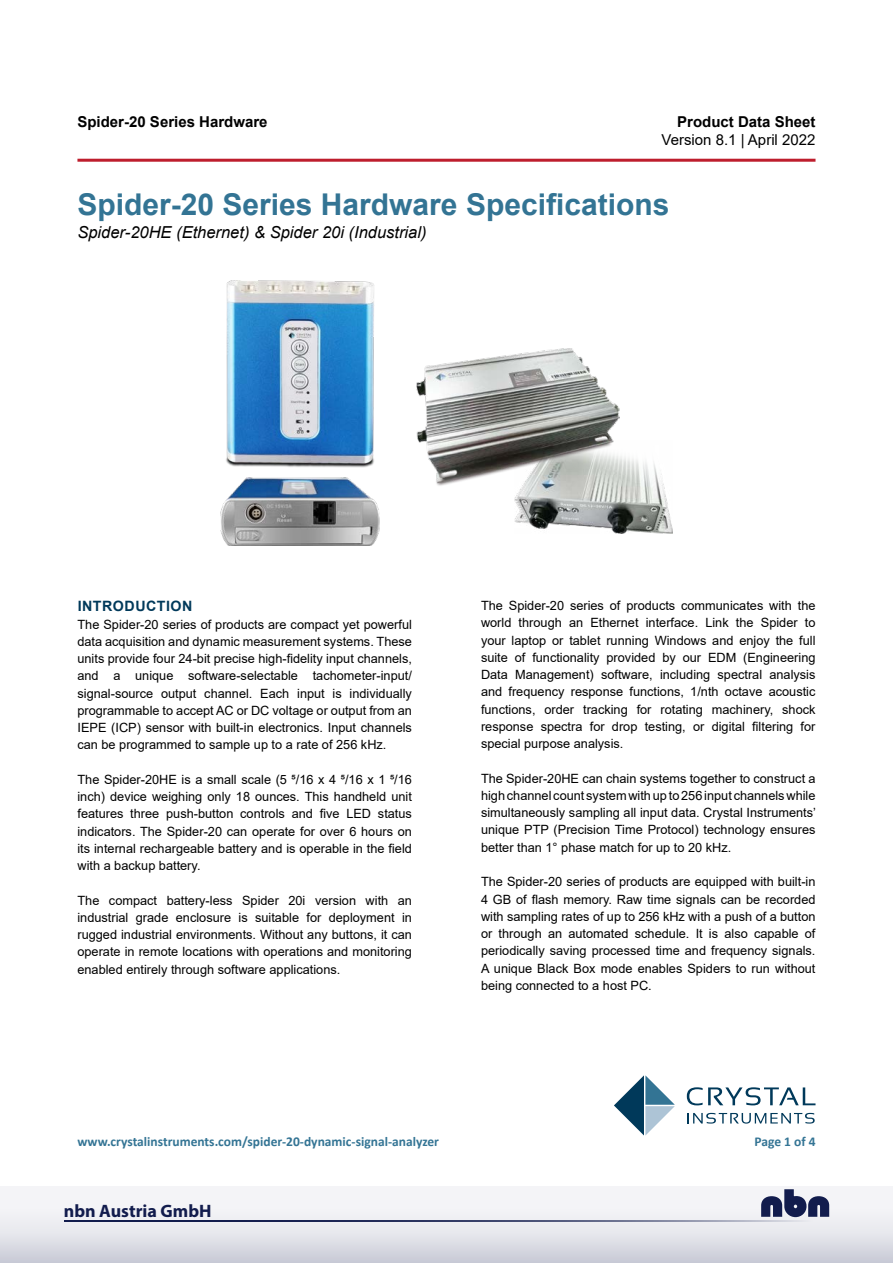
<style>
.page{position:relative;width:893px;height:1263px;background:#fff}
.page>*{position:absolute;margin:0;border:0;box-sizing:border-box;transform-origin:0 0}
.t1{font:700 30px "Arial";color:#337494}
.t2{font:700 18px "Myriad Pro";color:#121c4d}
.t3{font:italic 16.5px "Arial";color:#000}
.t4{font:700 15px "Arial";color:#000}
.t5{font:15px "Arial";color:#000}
.t6{font:700 14.25px "Arial";letter-spacing:.035em;color:#00395a}
.t7{font:700 13.5px "Calibri";color:#337494}
.t8{font:12.75px/17.2px "Arial";color:#000;text-align:justify}
</style>
<div class="page">
<svg style="left:687px;top:1087px;width:128px;height:18px"></svg>
<svg style="left:687px;top:1113px;width:128px;height:10px"></svg>
<svg style="left:614px;top:1075px;width:61px;height:60px"></svg>
<hr style="left:77px;top:159px;width:738px;height:3px;background:#be1e2d">
<img style="left:226px;top:280px;width:148px;height:188px">
<img style="left:221px;top:477px;width:159px;height:68px">
<img style="left:514px;top:456px;width:158px;height:77px">
<img style="left:417px;top:348px;width:203px;height:139px">
<div style="left:0;top:1187px;width:893px;height:76px;background:linear-gradient(to bottom,#fefefe,#d0d2dc)"></div>
<img style="left:65px;top:1220px;width:748px;height:2px">
<svg style="left:761px;top:1189px;width:68px;height:28px"></svg>
<p class="t4" style="left:77px;top:112px;width:192px">Spider-20 Series Hardware</p>
<p class="t4" style="left:677px;top:112px;width:140px">Product Data Sheet</p>
<p class="t5" style="left:661px;top:130px;width:155px">Version 8.1 | April 2022</p>
<h1 class="t1" style="left:77px;top:183px;width:593px">Spider-20 Series Hardware Specifications</h1>
<p class="t3" style="left:77px;top:222px;width:351px">Spider-20HE (Ethernet) &amp; Spider 20i (Industrial)</p>
<p class="t6" style="left:78px;top:596px;width:116px">INTRODUCTION</p>
<p class="t8" style="left:77px;top:615px;width:336px">The Spider-20 series of products are compact yet powerful data acquisition and dynamic measurement systems. These units provide four 24-bit precise high-fidelity input channels, and a unique software-selectable tachometer-input/ signal-source output channel. Each input is individually programmable to accept AC or DC voltage or output from an IEPE (ICP) sensor with built-in electronics. Input channels can be programmed to sample up to a rate of 256 kHz.</p>
<p class="t8" style="left:77px;top:771px;width:336px">The Spider-20HE is a small scale (5 ⁵/16 x 4 ⁵/16 x 1 ⁵/16 inch) device weighing only 18 ounces. This handheld unit features three push-button controls and five LED status indicators. The Spider-20 can operate for over 6 hours on its internal rechargeable battery and is operable in the field with a backup battery.</p>
<p class="t8" style="left:77px;top:891px;width:336px">The compact battery-less Spider 20i version with an industrial grade enclosure is suitable for deployment in rugged industrial environments. Without any buttons, it can operate in remote locations with operations and monitoring enabled entirely through software applications.</p>
<p class="t8" style="left:481px;top:597px;width:336px">The Spider-20 series of products communicates with the world through an Ethernet interface. Link the Spider to your laptop or tablet running Windows and enjoy the full suite of functionality provided by our EDM (Engineering Data Management) software, including spectral analysis and frequency response functions, 1/nth octave acoustic functions, order tracking for rotating machinery, shock response spectra for drop testing, or digital filtering for special purpose analysis.</p>
<p class="t8" style="left:481px;top:769px;width:336px">The Spider-20HE can chain systems together to construct a high channel count system with up to 256 input channels while simultaneously sampling all input data. Crystal Instruments’ unique PTP (Precision Time Protocol) technology ensures better than 1° phase match for up to 20 kHz.</p>
<p class="t8" style="left:481px;top:873px;width:336px">The Spider-20 series of products are equipped with built-in 4 GB of flash memory. Raw time signals can be recorded with sampling rates of up to 256 kHz with a push of a button or through an automated schedule. It is also capable of periodically saving processed time and frequency signals.<br>A unique Black Box mode enables Spiders to run without being connected to a host PC.</p>
<p class="t7" style="left:77px;top:1132px;width:363px">www.crystalinstruments.com/spider-20-dynamic-signal-analyzer</p>
<p class="t7" style="left:754px;top:1132px;width:63px">Page 1 of 4</p>
<h2 class="t2" style="left:64px;top:1203px;width:149px">nbn Austria GmbH</h2>
</div>
